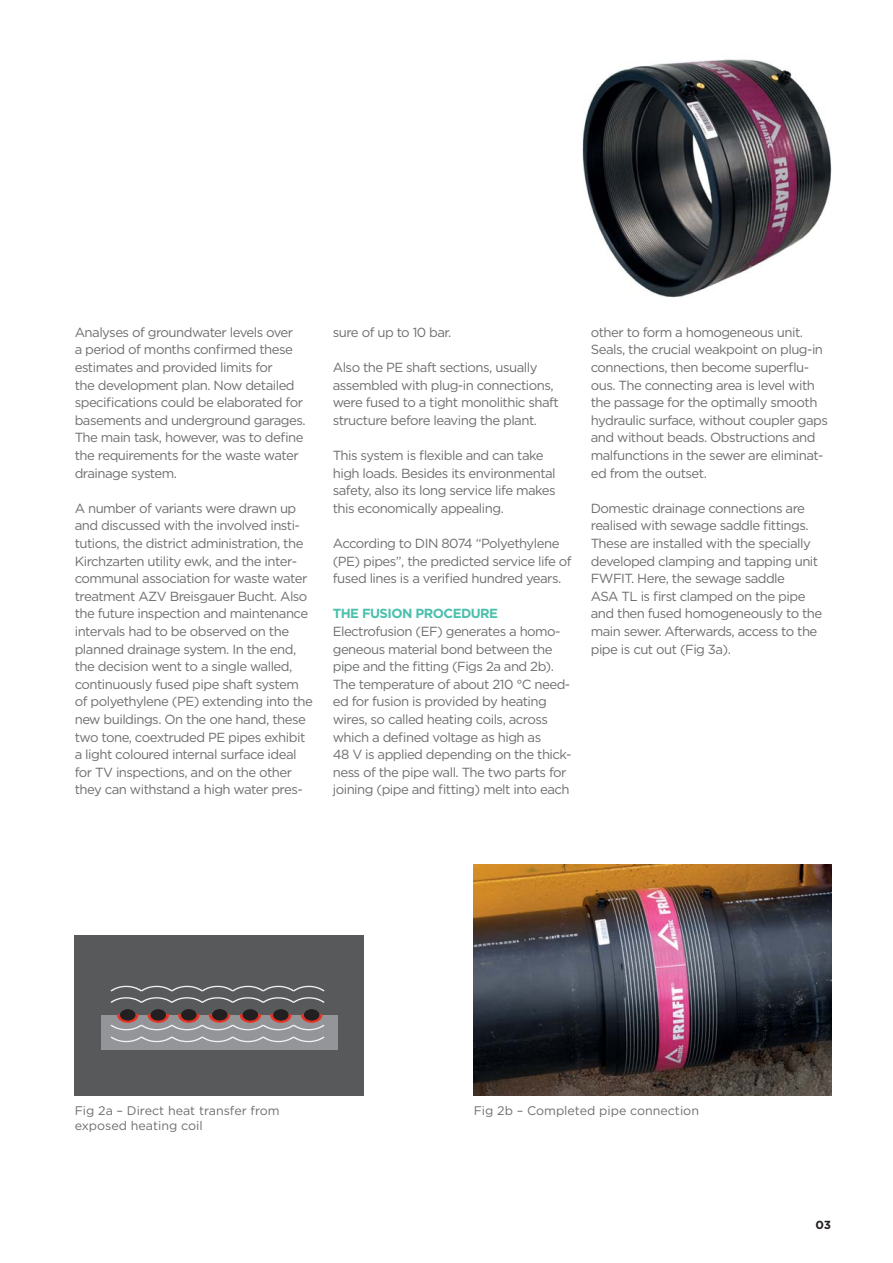
<style>
.page{position:relative;width:893px;height:1263px;background:#fff}
.page>*{position:absolute;margin:0;border:0;box-sizing:border-box;transform-origin:0 0}
.t1{font:13.2px/17.5px "Gotham";letter-spacing:-.04em;color:#6d6e70}
.t2{font:700 13.2px "Gotham";letter-spacing:-.04em;color:#4bc0ad}
.t3{font:12.45px/15px "Gotham";color:#6d6e70}
.t4{font:700 11.7px "Gotham";color:#231f20}
</style>
<div class="page">
<img style="left:474px;top:864px;width:357px;height:231px">
<img style="left:582px;top:59px;width:249px;height:239px">
<div style="left:75px;top:935px;width:289px;height:160px;background:#58595b"></div>
<div style="left:101px;top:1015px;width:237px;height:34px;background:#939598"></div>
<svg style="left:110px;top:985px;width:215px;height:58px"></svg>
<div style="left:243px;top:1010px;width:14px;height:10px;background:#231f20;border-radius:50%"></div>
<div style="left:243px;top:1009px;width:15px;height:12px;border:1px solid #231f20;border-radius:50%"></div>
<div style="left:274px;top:1010px;width:14px;height:10px;background:#231f20;border-radius:50%"></div>
<div style="left:273px;top:1009px;width:15px;height:12px;border:1px solid #231f20;border-radius:50%"></div>
<div style="left:182px;top:1010px;width:14px;height:10px;background:#231f20;border-radius:50%"></div>
<div style="left:181px;top:1009px;width:15px;height:12px;border:1px solid #231f20;border-radius:50%"></div>
<div style="left:151px;top:1010px;width:14px;height:10px;background:#231f20;border-radius:50%"></div>
<div style="left:151px;top:1009px;width:15px;height:12px;border:1px solid #231f20;border-radius:50%"></div>
<div style="left:213px;top:1010px;width:14px;height:10px;background:#231f20;border-radius:50%"></div>
<div style="left:212px;top:1009px;width:15px;height:12px;border:1px solid #231f20;border-radius:50%"></div>
<div style="left:305px;top:1010px;width:14px;height:10px;background:#231f20;border-radius:50%"></div>
<div style="left:304px;top:1009px;width:15px;height:12px;border:1px solid #231f20;border-radius:50%"></div>
<p class="t1" style="left:75px;top:324px;width:232px">Analyses of groundwater levels over<br>a period of months confirmed these estimates and provided limits for<br>the development plan. Now detailed specifications could be elaborated for basements and underground garages.<br>The main task, however, was to define the requirements for the waste water drainage system.</p>
<p class="t1" style="left:75px;top:500px;width:240px">A number of variants were drawn up and discussed with the involved insti&shy;tutions, the district administration, the Kirchzarten utility ewk, and the inter&shy;communal association for waste water treatment AZV Breisgauer Bucht. Also the future inspection and maintenance intervals had to be observed on the planned drainage system. In the end, the decision went to a single walled, continuously fused pipe shaft system of polyethylene (PE) extending into the new buildings. On the one hand, these two tone, coextruded PE pipes exhibit a light coloured internal surface ideal for TV inspections, and on the other they can withstand a high water pres-</p>
<p class="t1" style="left:333px;top:324px;width:120px">sure of up to 10 bar.</p>
<p class="t1" style="left:333px;top:360px;width:227px">Also the PE shaft sections, usually assembled with plug-in connections, were fused to a tight monolithic shaft structure before leaving the plant.</p>
<p class="t1" style="left:333px;top:448px;width:224px">This system is flexible and can take high loads. Besides its environmental safety, also its long service life makes this economically appealing.</p>
<p class="t1" style="left:333px;top:536px;width:240px">According to DIN 8074 “Polyethylene (PE) pipes”, the predicted service life of fused lines is a verified hundred years.</p>
<p class="t2" style="left:333px;top:609px;width:167px">THE FUSION PROCEDURE</p>
<p class="t1" style="left:333px;top:623px;width:240px">Electrofusion (EF) generates a homo&shy;geneous material bond between the pipe and the fitting (Figs 2a and 2b).<br>The temperature of about 210 °C need&shy;ed for fusion is provided by heating wires, so called heating coils, across which a defined voltage as high as<br>48 V is applied depending on the thick&shy;ness of the pipe wall. The two parts for joining (pipe and fitting) melt into each</p>
<p class="t1" style="left:591px;top:324px;width:239px">other to form a homogeneous unit.<br>Seals, the crucial weakpoint on plug-in connections, then become superflu&shy;ous. The connecting area is level with the passage for the optimally smooth hydraulic surface, without coupler gaps and without beads. Obstructions and malfunctions in the sewer are eliminat&shy;ed from the outset.</p>
<p class="t1" style="left:591px;top:500px;width:233px">Domestic drainage connections are realised with sewage saddle fittings.<br>These are installed with the specially developed clamping and tapping unit FWFIT. Here, the sewage saddle<br>ASA TL is first clamped on the pipe and then fused homogeneously to the main sewer. Afterwards, access to the pipe is cut out (Fig 3a).</p>
<p class="t3" style="left:75px;top:1104px;width:206px">Fig 2a – Direct heat transfer from exposed heating coil</p>
<p class="t3" style="left:474px;top:1104px;width:227px">Fig 2b – Completed pipe connection</p>
<p class="t4" style="left:815px;top:1221px;width:17px">03</p>
</div>
